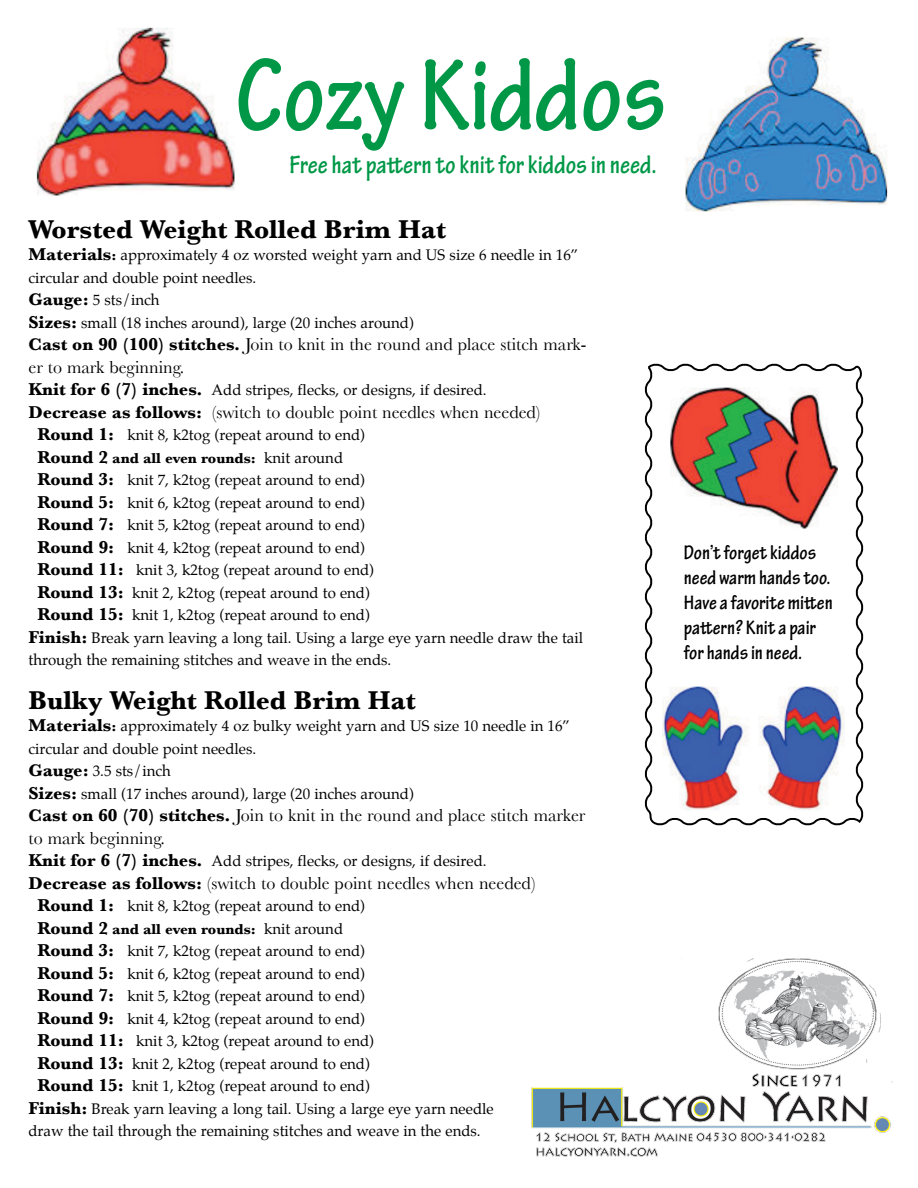
<style>
.page{position:relative;width:918px;height:1188px;background:#fff}
.page>*{position:absolute;margin:0;border:0;box-sizing:border-box;transform-origin:0 0}
.t1{font:700 condensed 108px "Tekton Pro";color:#009847}
.t2{font:700 27px "Baskerville";color:#000}
.t3{font:700 condensed 27px "Tekton Pro";color:#009847}
.t4{font:700 condensed 21px/25.2px "Tekton Pro";color:#000}
.t5{font:18px/22.5px "Baskerville";color:#000}
.t6{font:15px/22.5px "Palatino";color:#000}
.t7{font:700 15px "Baskerville";color:#000}
.s1{font-family:"Baskerville";font-weight:700;font-size:18px}
.s2{font-family:"Baskerville";font-weight:700}
.s3{font-weight:700}
.s4{font-size:18px}
.s5{font-family:"Palatino";font-weight:400}
</style>
<div class="page">
<img style="left:531px;top:959px;width:362px;height:198px">
<img style="left:685px;top:37px;width:203px;height:175px">
<img style="left:36px;top:27px;width:199px;height:169px">
<svg style="left:644px;top:363px;width:220px;height:463px"></svg>
<img style="left:663px;top:679px;width:181px;height:133px">
<p class="t1" style="left:235px;top:32px;width:432px">Cozy Kiddos</p>
<p class="t3" style="left:289px;top:149px;width:369px">Free hat pattern to knit for kiddos in need.</p>
<p class="t2" style="left:28px;top:213px;width:419px">Worsted Weight Rolled Brim Hat</p>
<p class="t6" style="left:28px;top:244px;width:551px"><span class="s1">Materials</span><span class="s2">:</span> approximately 4 oz worsted weight yarn and US size 6 needle in 16” circular and double point needles.</p>
<p class="t6" style="left:28px;top:289px;width:133px"><span class="s1">Gauge:</span> 5 sts/inch</p>
<p class="t6" style="left:28px;top:312px;width:387px"><span class="s1">Sizes:</span> small (18 inches around), large (20 inches around)</p>
<p class="t5" style="left:28px;top:333px;width:559px"><span class="s3">Cast on 90 (100) stitches.</span> Join to knit in the round and place stitch mark&shy;er to mark beginning.</p>
<p class="t6" style="left:28px;top:379px;width:460px"><span class="s1">Knit for 6 (7) inches.</span> Add stripes, flecks, or designs, if desired.</p>
<p class="t5" style="left:28px;top:401px;width:513px"><span class="s3">Decrease as follows:</span> (switch to double point needles when needed)</p>
<p class="t6" style="left:38px;top:424px;width:329px"><span class="s1">Round 1:</span> knit 8, k2tog (repeat around to end)</p>
<p class="t7" style="left:38px;top:449px;width:307px"><span class="s4">Round 2</span> and all even rounds: <span class="s5">knit around</span></p>
<p class="t6" style="left:38px;top:469px;width:329px"><span class="s1">Round 3:</span> knit 7, k2tog (repeat around to end)</p>
<p class="t6" style="left:38px;top:492px;width:329px"><span class="s1">Round 5:</span> knit 6, k2tog (repeat around to end)</p>
<p class="t6" style="left:38px;top:514px;width:329px"><span class="s1">Round 7:</span> knit 5, k2tog (repeat around to end)</p>
<p class="t6" style="left:38px;top:537px;width:329px"><span class="s1">Round 9:</span> knit 4, k2tog (repeat around to end)</p>
<p class="t6" style="left:38px;top:559px;width:338px"><span class="s1">Round 11:</span> knit 3, k2tog (repeat around to end)</p>
<p class="t6" style="left:38px;top:582px;width:334px"><span class="s1">Round 13:</span> knit 2, k2tog (repeat around to end)</p>
<p class="t6" style="left:38px;top:604px;width:334px"><span class="s1">Round 15:</span> knit 1, k2tog (repeat around to end)</p>
<p class="t6" style="left:28px;top:627px;width:556px"><span class="s1">Finish:</span> Break yarn leaving a long tail. Using a large eye yarn needle draw the tail through the remaining stitches and weave in the ends.</p>
<p class="t2" style="left:28px;top:684px;width:389px">Bulky Weight Rolled Brim Hat</p>
<p class="t6" style="left:28px;top:715px;width:543px"><span class="s1">Materials</span><span class="s2">:</span> approximately 4 oz bulky weight yarn and US size 10 needle in 16” circular and double point needles.</p>
<p class="t6" style="left:28px;top:760px;width:144px"><span class="s1">Gauge:</span> 3.5 sts/inch</p>
<p class="t6" style="left:28px;top:783px;width:387px"><span class="s1">Sizes:</span> small (17 inches around), large (20 inches around)</p>
<p class="t5" style="left:28px;top:804px;width:559px"><span class="s3">Cast on 60 (70) stitches.</span> Join to knit in the round and place stitch marker to mark beginning.</p>
<p class="t6" style="left:28px;top:850px;width:460px"><span class="s1">Knit for 6 (7) inches.</span> Add stripes, flecks, or designs, if desired.</p>
<p class="t5" style="left:28px;top:871px;width:508px"><span class="s3">Decrease as follows:</span> (switch to double point needles when needed)</p>
<p class="t6" style="left:38px;top:895px;width:329px"><span class="s1">Round 1:</span> knit 8, k2tog (repeat around to end)</p>
<p class="t7" style="left:38px;top:920px;width:307px"><span class="s4">Round 2</span> and all even rounds: <span class="s5">knit around</span></p>
<p class="t6" style="left:38px;top:940px;width:329px"><span class="s1">Round 3:</span> knit 7, k2tog (repeat around to end)</p>
<p class="t6" style="left:38px;top:963px;width:329px"><span class="s1">Round 5:</span> knit 6, k2tog (repeat around to end)</p>
<p class="t6" style="left:38px;top:985px;width:329px"><span class="s1">Round 7:</span> knit 5, k2tog (repeat around to end)</p>
<p class="t6" style="left:38px;top:1008px;width:329px"><span class="s1">Round 9:</span> knit 4, k2tog (repeat around to end)</p>
<p class="t6" style="left:38px;top:1030px;width:338px"><span class="s1">Round 11:</span> knit 3, k2tog (repeat around to end)</p>
<p class="t6" style="left:38px;top:1053px;width:334px"><span class="s1">Round 13:</span> knit 2, k2tog (repeat around to end)</p>
<p class="t6" style="left:38px;top:1075px;width:334px"><span class="s1">Round 15:</span> knit 1, k2tog (repeat around to end)</p>
<p class="t6" style="left:28px;top:1098px;width:467px"><span class="s1">Finish:</span> Break yarn leaving a long tail. Using a large eye yarn needle draw the tail through the remaining stitches and weave in the ends.</p>
<p class="t4" style="left:684px;top:540px;width:150px">Don’t forget kiddos need warm hands too.<br>Have a favorite mitten pattern? Knit a pair for hands in need.</p>
</div>
